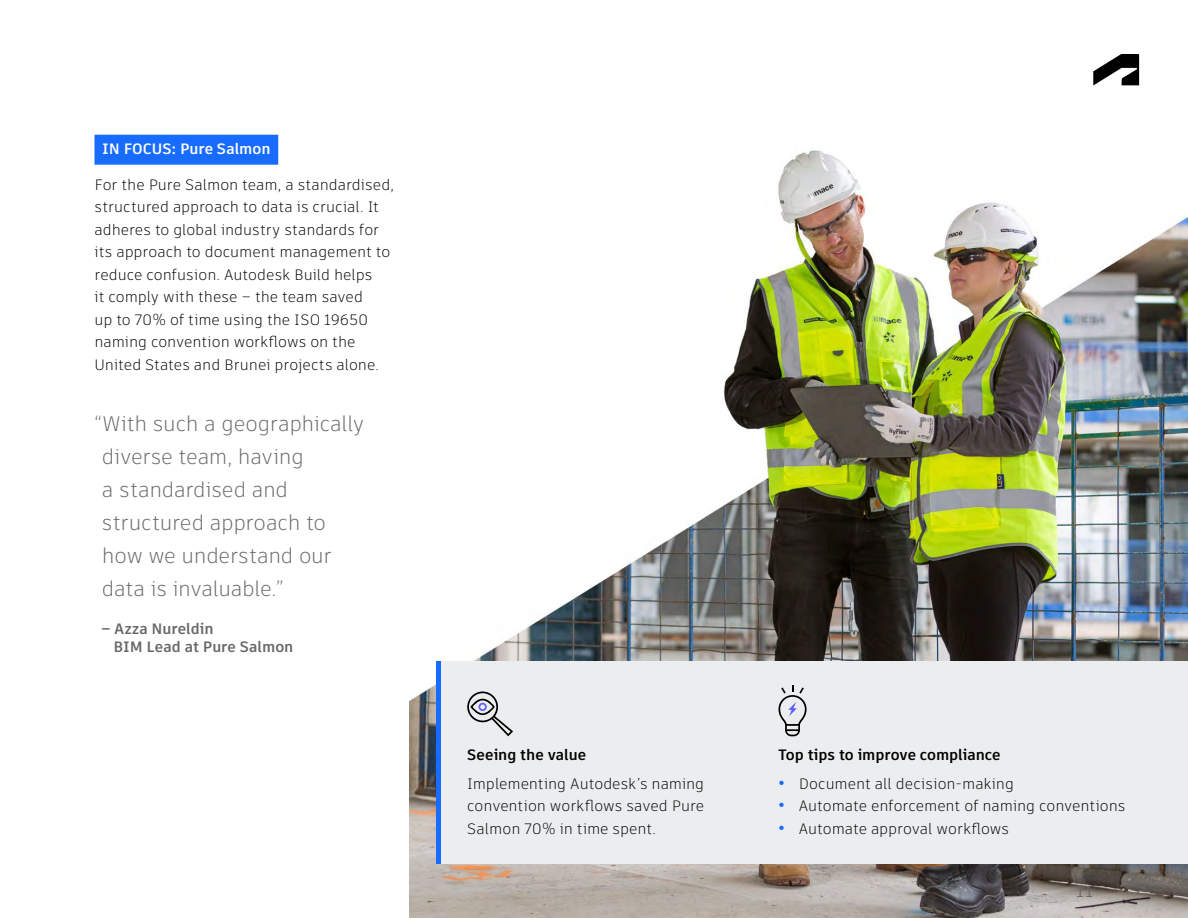
<style>
.page{position:relative;width:1188px;height:918px;background:#fff}
.page>*{position:absolute;margin:0;border:0;box-sizing:border-box;transform-origin:0 0}
.t1{font:300 21px/33px "Artifakt Element";letter-spacing:-.015em;color:#666767}
.t2{font:300 15px/22.5px "Artifakt Element";color:#000}
.t3{font:700 15px "Artifakt Element";letter-spacing:-.005em;color:#000}
.t4{font:700 15px/18px "Artifakt Element";color:#666767}
.t5{font:700 15px "Artifakt Element";letter-spacing:.005em;color:#fff}
.t6{font:15px "Artifakt Element";color:#666767}
.s1{font-weight:700;font-size:18px;color:#186bff}
</style>
<div class="page">
<img style="left:410px;top:150px;width:778px;height:768px">
<svg style="left:1093px;top:54px;width:46px;height:31px"></svg>
<div style="left:436px;top:662px;width:752px;height:202px;background:#ebedee"></div>
<div style="left:436px;top:662px;width:5px;height:202px;background:#186bff"></div>
<div style="left:94px;top:135px;width:184px;height:30px;background:#186bff"></div>
<svg style="left:467px;top:692px;width:46px;height:44px"></svg>
<svg style="left:779px;top:686px;width:28px;height:50px"></svg>
<p class="t5" style="left:102px;top:138px;width:170px">IN FOCUS: Pure Salmon</p>
<p class="t2" style="left:94px;top:173px;width:301px">For the Pure Salmon team, a standardised, structured approach to data is crucial. It adheres to global industry standards for its approach to document management to reduce confusion. Autodesk Build helps<br>it comply with these – the team saved<br>up to 70% of time using the ISO 19650 naming convention workflows on the United States and Brunei projects alone.</p>
<h1 class="t1" style="left:102px;top:407px;width:264px;text-indent:-7px">“With such a geographically diverse team, having<br>a standardised and structured approach to how we understand our data is invaluable.”</h1>
<p class="t4" style="left:113px;top:620px;width:182px;text-indent:-12px">– Azza Nureldin<br>BIM Lead at Pure Salmon</p>
<p class="t3" style="left:467px;top:744px;width:120px">Seeing the value</p>
<p class="t2" style="left:467px;top:772px;width:239px;text-align:justify">Implementing Autodesk’s naming convention workflows saved Pure Salmon 70% in time spent.</p>
<p class="t3" style="left:778px;top:744px;width:224px">Top tips to improve compliance</p>
<p class="t2" style="left:778px;top:772px;width:237px"><span class="s1">•</span> Document all decision-making</p>
<p class="t2" style="left:778px;top:795px;width:349px"><span class="s1">•</span> Automate enforcement of naming conventions</p>
<p class="t2" style="left:778px;top:817px;width:232px"><span class="s1">•</span> Automate approval workflows</p>
<p class="t6" style="left:1076px;top:881px;width:19px">11</p>
</div>
